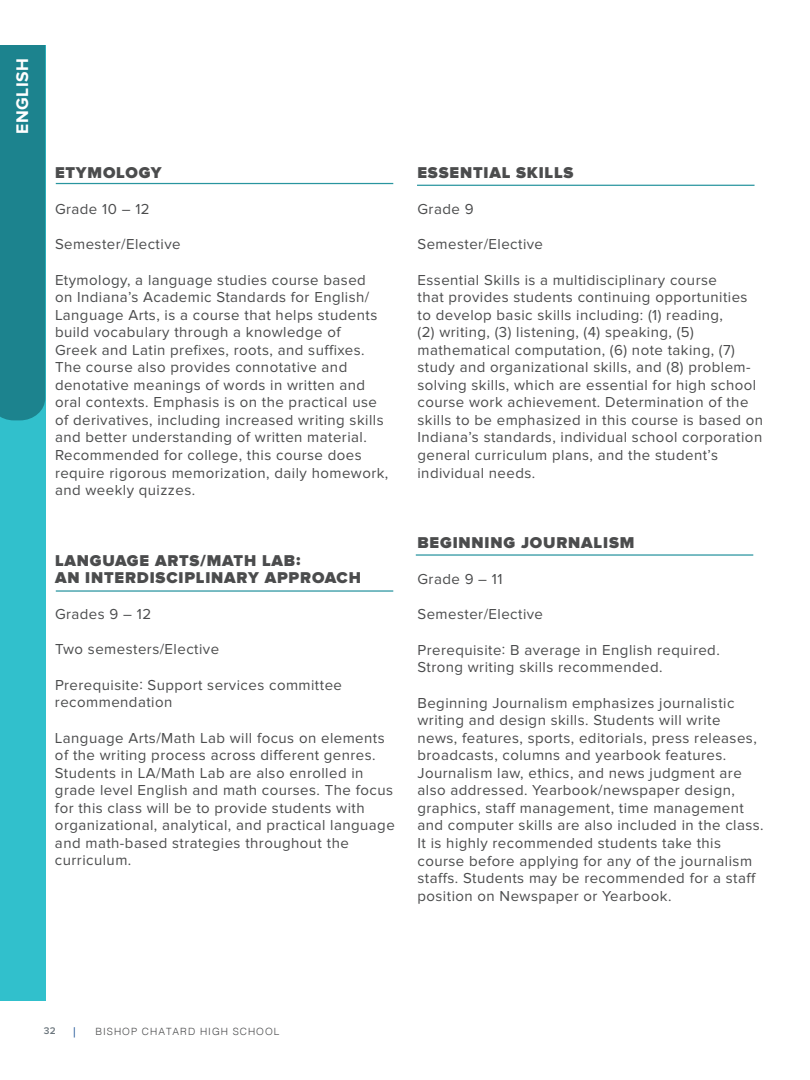
<style>
.page{position:relative;width:810px;height:1080px;background:#fff}
.page>*{position:absolute;margin:0;border:0;box-sizing:border-box;transform-origin:0 0}
.t1{font:700 17.5px "Proxima Nova";letter-spacing:.03em;color:#fff}
.t2{font:900 16.25px/17.5px "Proxima Nova";letter-spacing:.05em;color:#4b4c4d}
.t3{font:15px/17.5px "Proxima Nova";letter-spacing:.03em;color:#4b4c4d}
.t4{font:300 10px "Helvetica";letter-spacing:.1em;color:#4b4c4d}
.t5{font:600 10px "Proxima Nova";color:#6b757c}
.t6{font:10px "Helvetica Neue";color:#104990}
</style>
<div class="page">
<div style="left:0;top:45px;width:45px;height:956px;background:#31c0cc"></div>
<div style="left:0;top:45px;width:45px;height:375px;background:#1c838e"></div>
<hr style="left:56px;top:183px;width:337px;height:1px;background:#29959f">
<hr style="left:56px;top:590px;width:337px;height:2px;background:#29959f">
<hr style="left:417px;top:185px;width:338px;height:1px;background:#29959f">
<hr style="left:416px;top:554px;width:337px;height:2px;background:#29959f">
<p class="t1" style="left:12px;top:134px;width:77px;rotate:-90deg">ENGLISH</p>
<p class="t2" style="left:55px;top:165px;width:108px">ETYMOLOGY</p>
<p class="t3" style="left:55px;top:200px;width:96px">Grade 10 – 12</p>
<p class="t3" style="left:55px;top:236px;width:127px">Semester/Elective</p>
<p class="t3" style="left:55px;top:271px;width:335px">Etymology, a language studies course based<br>on Indiana’s Academic Standards for English/ Language Arts, is a course that helps students build vocabulary through a knowledge of<br>Greek and Latin prefixes, roots, and suffixes.<br>The course also provides connotative and denotative meanings of words in written and oral contexts. Emphasis is on the practical use of derivatives, including increased writing skills and better understanding of written material.<br>Recommended for college, this course does require rigorous memorization, daily homework, and weekly quizzes.</p>
<p class="t2" style="left:55px;top:552px;width:308px">LANGUAGE ARTS/MATH LAB:<br>AN INTERDISCIPLINARY APPROACH</p>
<p class="t3" style="left:55px;top:605px;width:98px">Grades 9 – 12</p>
<p class="t3" style="left:55px;top:641px;width:166px">Two semesters/Elective</p>
<p class="t3" style="left:55px;top:676px;width:289px">Prerequisite: Support services committee recommendation</p>
<p class="t3" style="left:55px;top:729px;width:341px">Language Arts/Math Lab will focus on elements of the writing process across different genres.<br>Students in LA/Math Lab are also enrolled in grade level English and math courses. The focus for this class will be to provide students with organizational, analytical, and practical language and math-based strategies throughout the curriculum.</p>
<p class="t2" style="left:418px;top:165px;width:158px">ESSENTIAL SKILLS</p>
<p class="t3" style="left:418px;top:200px;width:58px">Grade 9</p>
<p class="t3" style="left:418px;top:236px;width:127px">Semester/Elective</p>
<p class="t3" style="left:418px;top:271px;width:347px">Essential Skills is a multidisciplinary course<br>that provides students continuing opportunities to develop basic skills including: (1) reading,<br>(2) writing, (3) listening, (4) speaking, (5) mathematical computation, (6) note taking, (7) study and organizational skills, and (8) problem&shy;solving skills, which are essential for high school course work achievement. Determination of the skills to be emphasized in this course is based on Indiana’s standards, individual school corporation general curriculum plans, and the student’s individual needs.</p>
<p class="t2" style="left:418px;top:535px;width:218px">BEGINNING JOURNALISM</p>
<p class="t3" style="left:418px;top:570px;width:87px">Grade 9 – 11</p>
<p class="t3" style="left:418px;top:606px;width:127px">Semester/Elective</p>
<p class="t3" style="left:418px;top:641px;width:304px">Prerequisite: B average in English required.<br>Strong writing skills recommended.</p>
<p class="t3" style="left:418px;top:694px;width:348px">Beginning Journalism emphasizes journalistic writing and design skills. Students will write news, features, sports, editorials, press releases, broadcasts, columns and yearbook features.<br>Journalism law, ethics, and news judgment are also addressed. Yearbook/newspaper design, graphics, staff management, time management and computer skills are also included in the class.<br>It is highly recommended students take this course before applying for any of the journalism staffs. Students may be recommended for a staff position on Newspaper or Yearbook.</p>
<p class="t5" style="left:44px;top:1025px;width:13px">32</p>
<p class="t6" style="left:69px;top:1024px;width:11px">│</p>
<p class="t4" style="left:96px;top:1023px;width:185px">BISHOP CHATARD HIGH SCHOOL</p>
</div>
